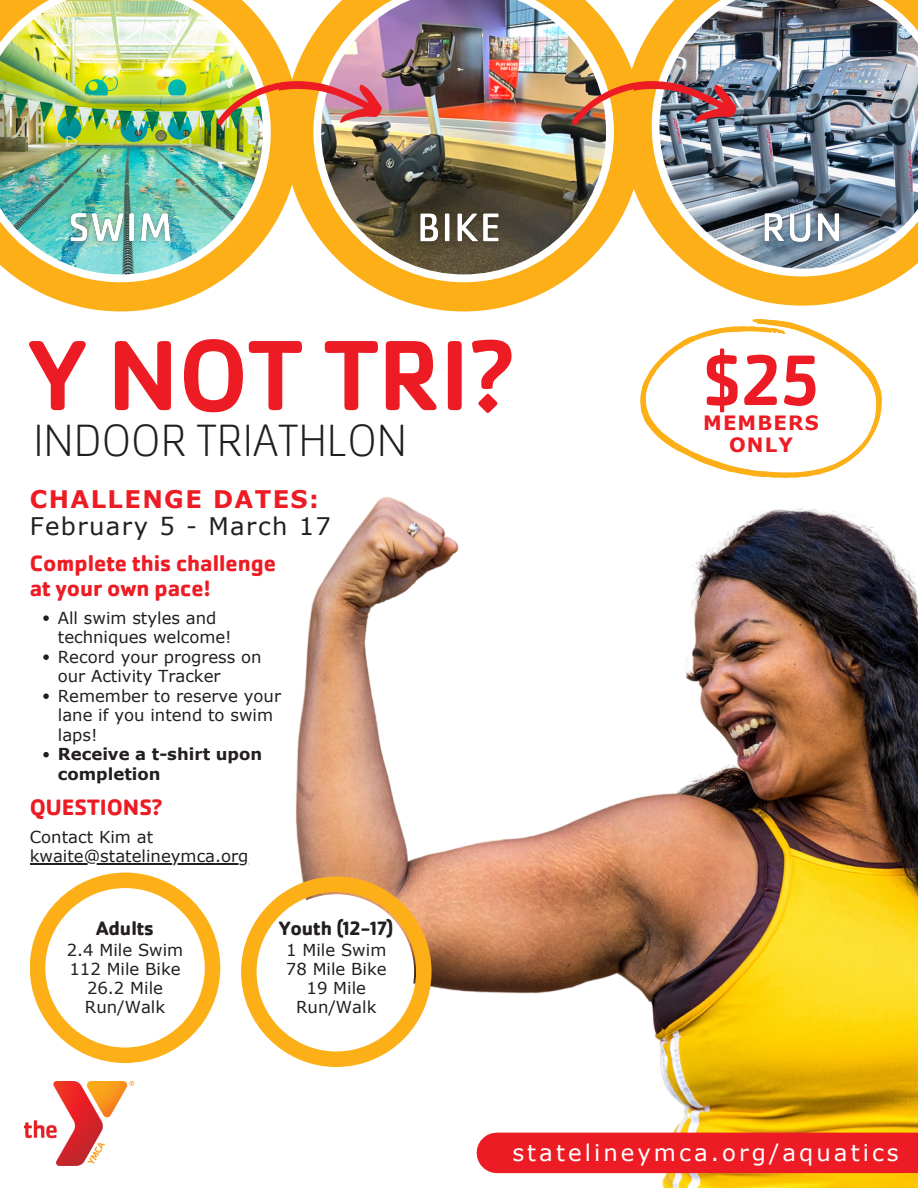
<style>
.page{position:relative;width:918px;height:1188px;background:#fff}
.page>*{position:absolute;margin:0;border:0;box-sizing:border-box;transform-origin:0 0}
.t1{font:500 103.35px "Cachet Pro";color:#ed1c24}
.t2{font:500 73.95px "Cachet Pro";color:#ed1c24}
.t3{font:200 46.95px "Cachet Pro";color:#231f20}
.t4{font:24.3px "Verdana";letter-spacing:.06em;color:#231f20}
.t5{font:700 24.3px "Verdana";letter-spacing:.06em;color:#ed1c24}
.t6{font:700 23.1px/25px "Cachet Pro";color:#ed1c24}
.t7{font:22.8px "Verdana";letter-spacing:.135em;color:#fff}
.t8{font:700 20.1px "Cachet Pro";color:#231f20}
.t9{font:700 19.65px/22.5px "Verdana";letter-spacing:.06em;color:#ed1c24;text-align:center}
.t10{font:16.5px/19.5px "Verdana";color:#231f20}
.t11{font:700 16.5px/19.5px "Verdana";color:#231f20}
</style>
<div class="page">
<img style="left:295px;top:311px;width:623px;height:877px">
<div style="left:497px;top:1133px;width:421px;height:40px;background:#ed1c24"></div>
<img style="left:0;top:0;width:284px;height:311px">
<img style="left:284px;top:0;width:339px;height:311px">
<img style="left:623px;top:0;width:295px;height:306px">
<img style="left:24px;top:1082px;width:109px;height:83px">
<img style="left:217px;top:79px;width:166px;height:47px">
<img style="left:572px;top:79px;width:166px;height:47px">
<svg style="left:640px;top:319px;width:242px;height:159px"></svg>
<svg style="left:43px;top:615px;width:6px;height:6px"></svg>
<svg style="left:43px;top:654px;width:6px;height:6px"></svg>
<svg style="left:43px;top:693px;width:6px;height:6px"></svg>
<svg style="left:43px;top:752px;width:6px;height:5px"></svg>
<svg style="left:30px;top:873px;width:190px;height:190px"></svg>
<img style="left:60px;top:201px;width:120px;height:54px">
<img style="left:409px;top:201px;width:101px;height:52px">
<img style="left:753px;top:201px;width:98px;height:54px">
<svg style="left:241px;top:877px;width:191px;height:190px"></svg>
<hr style="left:30px;top:863px;width:219px;height:2px;background:#231f20">
<p class="t1" style="left:30px;top:310px;width:485px">Y NOT TRI?</p>
<p class="t3" style="left:33px;top:411px;width:375px">INDOOR TRIATHLON</p>
<h6 class="t5" style="left:30px;top:483px;width:291px">CHALLENGE DATES:</h6>
<p class="t4" style="left:30px;top:510px;width:303px">February 5 - March 17</p>
<p class="t6" style="left:30px;top:551px;width:248px">Complete this challenge at your own pace!</p>
<p class="t10" style="left:58px;top:608px;width:175px">All swim styles and techniques welcome!</p>
<p class="t10" style="left:58px;top:647px;width:205px">Record your progress on our Activity Tracker</p>
<h2 class="t10" style="left:58px;top:686px;width:225px">Remember to reserve your lane if you intend to swim laps!</h2>
<p class="t11" style="left:58px;top:744px;width:206px">Receive a t-shirt upon completion</p>
<p class="t6" style="left:30px;top:794px;width:134px">QUESTIONS?</p>
<p class="t10" style="left:30px;top:826px;width:125px">Contact Kim at</p>
<p class="t10" style="left:30px;top:846px;width:220px">kwaite@statelineymca.org</p>
<h1 class="t8" style="left:96px;top:915px;width:59px">Adults</h1>
<h3 class="t10" style="left:67px;top:940px;width:118px">2.4 Mile Swim</h3>
<p class="t10" style="left:69px;top:959px;width:113px">112 Mile Bike</p>
<p class="t10" style="left:85px;top:978px;width:82px">26.2 Mile<br>Run/Walk</p>
<p class="t8" style="left:279px;top:915px;width:116px">Youth (12-17)</p>
<p class="t10" style="left:286px;top:940px;width:102px">1 Mile Swim</p>
<p class="t10" style="left:286px;top:959px;width:102px">78 Mile Bike</p>
<p class="t10" style="left:296px;top:978px;width:82px;text-align:center">19 Mile<br>Run/Walk</p>
<p class="t2" style="left:703px;top:333px;width:118px">$25</p>
<h5 class="t9" style="left:703px;top:411px;width:117px">MEMBERS<br>ONLY</h5>
<p class="t7" style="left:512px;top:1138px;width:388px">statelineymca.org/aquatics</p>
</div>
